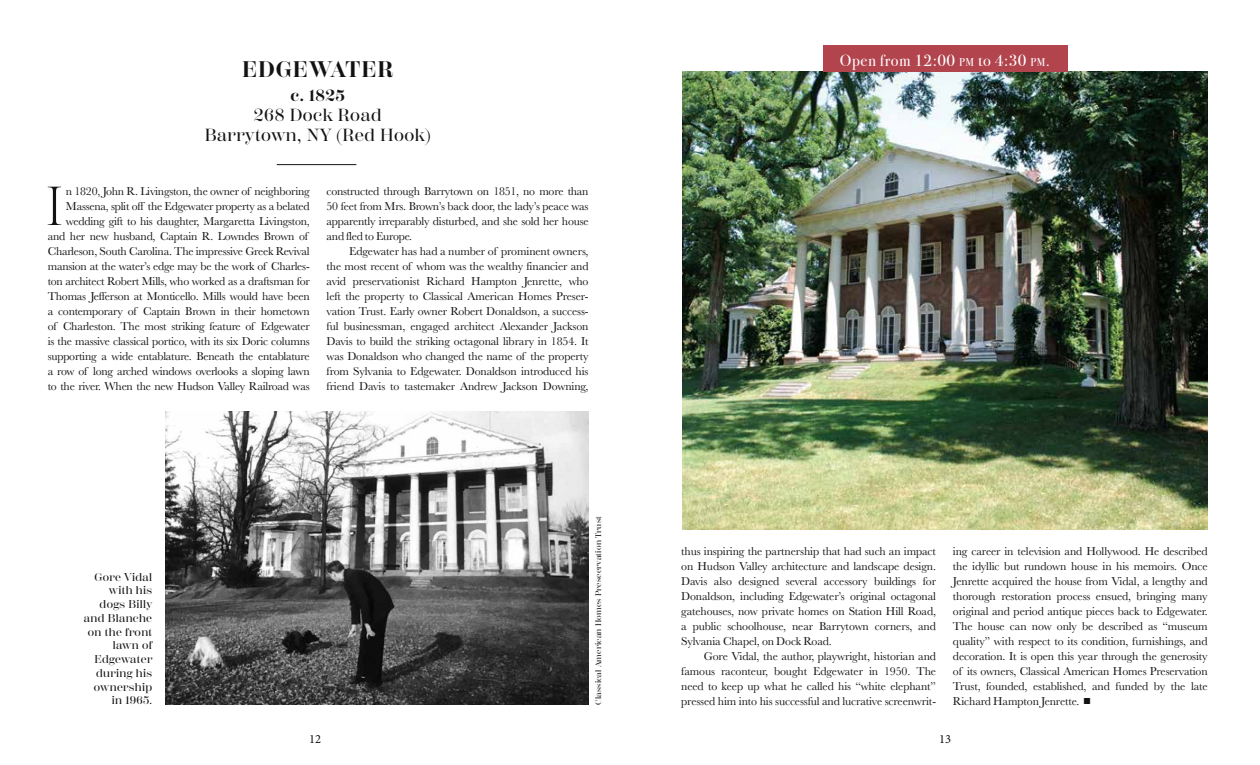
<style>
.page{position:relative;width:1260px;height:765px;background:#fff}
.page>*{position:absolute;margin:0;border:0;box-sizing:border-box;transform-origin:0 0}
.t1{font:300 54.75px "Scotch Display";color:#121212}
.t2{font:700 22.5px "Scotch Display";letter-spacing:.04em;color:#121212}
.t3{font:500 17.5px/20px "Scotch Display";letter-spacing:.03em;color:#121212;text-align:center}
.t4{font:16.25px "Bodoni Svty Two ITCTT";letter-spacing:.03em;color:#fff}
.t5{font:700 16.25px "Scotch Display";color:#121212}
.t6{font:12.5px "Minion Pro";color:#121212}
.t7{font:11.88px/15px "Baskerville";letter-spacing:-.02em;color:#121212;text-align:justify}
.t8{font:500 11.25px/13.8px "Scotch Display";letter-spacing:.03em;color:#121212;text-align:right}
.t9{font:500 8.12px "Scotch Display";letter-spacing:.03em;color:#121212}
.s1{font-size:11.38px}
.s2{font-style:inherit}
</style>
<div class="page">
<hr style="left:277px;top:164px;width:79px;height:1px;background:#121212">
<img style="left:165px;top:411px;width:423px;height:294px">
<img style="left:682px;top:72px;width:526px;height:457px">
<div style="left:823px;top:45px;width:244px;height:27px;background:#b2444e"></div>
<h2 class="t2" style="left:242px;top:56px;width:153px">EDGEWATER</h2>
<h3 class="t5" style="left:290px;top:86px;width:56px">c. 1825</h3>
<h3 class="t3" style="left:205px;top:105px;width:227px">268 Dock Road<br>Barrytown, NY (Red Hook)</h3>
<h1 class="t1" style="left:46px;top:175px;width:18px">I</h1>
<p class="t7" style="left:48px;top:184px;width:264px;text-align:right">n 1820, John R. Livingston, the owner of neighboring Massena, split off the Edgewater property as a belated wedding gift to his daughter, Margaretta Livingston, and her new husband, Captain R. Lowndes Brown of Charleson, South Carolina. The impressive Greek Revival mansion at the water’s edge may be the work of Charles&shy;ton architect Robert Mills, who worked as a draftsman for Thomas Jefferson at Monticello. Mills would have been a contemporary of Captain Brown in their hometown of Charleston. The most striking feature of Edgewater is the massive classical portico, with its six Doric columns supporting a wide entablature. Beneath the entablature a row of long arched windows overlooks a sloping lawn to the river. When the new Hudson Valley Railroad was</p>
<p class="t7" style="left:327px;top:184px;width:264px">constructed through Barrytown on 1851, no more than 50 feet from Mrs. Brown’s back door, the lady’s peace was apparently irreparably disturbed, and she sold her house and fled to Europe.</p>
<p class="t7" style="left:327px;top:244px;width:264px;text-indent:23px">Edgewater has had a number of prominent owners, the most recent of whom was the wealthy financier and avid preservationist Richard Hampton Jenrette, who left the property to Classical American Homes Preser&shy;vation Trust. Early owner Robert Donaldson, a success&shy;ful businessman, engaged architect Alexander Jackson Davis to build the striking octagonal library in 1854. It was Donaldson who changed the name of the property from Sylvania to Edgewater. Donaldson introduced his friend Davis to tastemaker Andrew Jackson Downing,</p>
<p class="t8" style="left:84px;top:570px;width:70px">Gore Vidal with his dogs Billy and Blanche on the front lawn of<br>Edgewater during his ownership in 1965.</p>
<p class="t9" style="left:594px;top:705px;width:190px;rotate:-90deg">Classical American Homes Preseervation Trust</p>
<h3 class="t4" style="left:840px;top:47px;width:212px">Open from 12:00 <span class="s1">pm</span> to 4:30 <span class="s1">pm</span><span class="s2">.</span></h3>
<p class="t7" style="left:681px;top:544px;width:256px">thus inspiring the partnership that had such an impact on Hudson Valley architecture and landscape design.<br>Davis also designed several accessory buildings for Donaldson, including Edgewater’s original octagonal gatehouses, now private homes on Station Hill Road, a public schoolhouse, near Barrytown corners, and Sylvania Chapel, on Dock Road.</p>
<p class="t7" style="left:681px;top:649px;width:256px;text-indent:23px">Gore Vidal, the author, playwright, historian and famous raconteur, bought Edgewater in 1950. The need to keep up what he called his “white elephant” pressed him into his successful and lucrative screenwrit-</p>
<p class="t7" style="left:953px;top:544px;width:256px">ing career in television and Hollywood. He described the idyllic but rundown house in his memoirs. Once Jenrette acquired the house from Vidal, a lengthy and thorough restoration process ensued, bringing many original and period antique pieces back to Edgewater.<br>The house can now only be described as “museum quality” with respect to its condition, furnishings, and decoration. It is open this year through the generosity of its owners, Classical American Homes Preservation Trust, founded, established, and funded by the late Richard Hampton Jenrette. ■</p>
<p class="t6" style="left:309px;top:731px;width:14px">12</p>
<p class="t6" style="left:939px;top:731px;width:13px">13</p>
</div>
